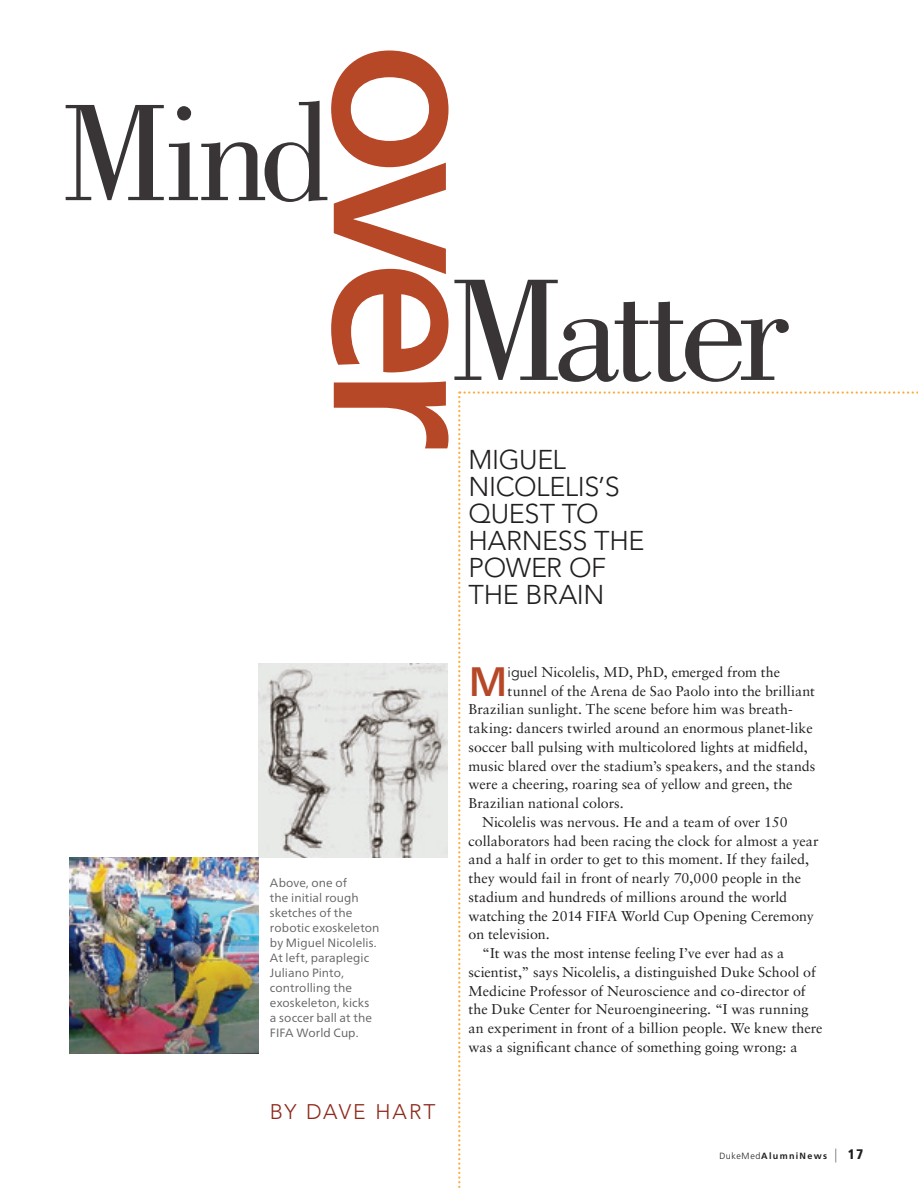
<style>
.page{position:relative;width:918px;height:1188px;background:#fff}
.page>*{position:absolute;margin:0;border:0;box-sizing:border-box;transform-origin:0 0}
.t1{font:500 219px "Frutiger Neue LT Pro";color:#b64828}
.t2{font:150px "Bodoni";letter-spacing:-.055em;color:#231f20}
.t3{font:142.5px "Bodoni";color:#231f20}
.t4{font:500 41.1px "Frutiger Neue LT Pro";color:#b64828}
.t5{font:300 27px/27px "Avenir";letter-spacing:-.015em;color:#231f20}
.t6{font:300 21px "Avenir";letter-spacing:.095em;color:#8d291b}
.t7{font:14.25px "Sabon";color:#231f20}
.t8{font:12px/15px "Frutiger Neue LT Pro";letter-spacing:.005em;color:#636366}
.t9{font:700 9px "Frutiger";letter-spacing:.15em;color:#231f20}
.s1{font-family:"Avenir"}
.s2{font-weight:300}
.s3{font-weight:300;font-size:13.8px}
.s4{font-weight:900;font-stretch:condensed;font-size:13.8px}
</style>
<div class="page">
<img style="left:259px;top:664px;width:189px;height:194px">
<img style="left:70px;top:858px;width:189px;height:195px">
<svg style="left:458px;top:391px;width:460px;height:797px"></svg>
<h1 class="t1" style="left:542px;top:41px;width:411px;rotate:90deg">over</h1>
<h3 class="t3" style="left:60px;top:74px;width:273px">Mind</h3>
<h2 class="t2" style="left:448px;top:247px;width:341px">Matter</h2>
<h3 class="t5" style="left:469px;top:446px;width:177px">MIGUEL<br>NICOLELIS’S<br>QUEST TO<br>HARN ESS TH E<br>POWER OF<br>TH E BRAIN</h3>
<p class="t8" style="left:270px;top:876px;width:111px">Above, one of<br>the initial rough sketches of the robotic exoskeleton by Miguel Nicolelis.<br>At left, paraplegic<br>Juliano Pinto, controlling the exoskeleton, kicks<br>a soccer ball at the<br>FIFA World Cup.</p>
<h3 class="t6" style="left:270px;top:1099px;width:167px">BY DAVE HART</h3>
<h3 class="t4" style="left:469px;top:657px;width:41px">M</h3>
<p class="t7" style="left:508px;top:663px;width:274px"><span class="s1">ig</span>uel Nicolelis, MD, PhD, emerged from the</p>
<p class="t7" style="left:508px;top:682px;width:309px">tunnel of the Arena de Sao Paolo into the brilliant</p>
<p class="t7" style="left:469px;top:701px;width:326px">Brazilian sunlight. The scene before him was breath-</p>
<p class="t7" style="left:469px;top:720px;width:346px">taking: dancers twirled around an enormous planet-like</p>
<p class="t7" style="left:469px;top:738px;width:341px">soccer ball pulsing with multicolored lights at midfield,</p>
<p class="t7" style="left:469px;top:757px;width:348px">music blared over the stadium’s speakers, and the stands</p>
<p class="t7" style="left:469px;top:776px;width:325px">were a cheering, roaring sea of yellow and green, the</p>
<p class="t7" style="left:469px;top:795px;width:157px">Brazilian national colors.</p>
<p class="t7" style="left:482px;top:813px;width:307px">Nicolelis was nervous. He and a team of over 150</p>
<p class="t7" style="left:469px;top:832px;width:352px">collaborators had been racing the clock for almost a year</p>
<p class="t7" style="left:469px;top:851px;width:342px">and a half in order to get to this moment. If they failed,</p>
<p class="t7" style="left:469px;top:870px;width:334px">they would fail in front of nearly 70,000 people in the</p>
<p class="t7" style="left:469px;top:888px;width:320px">stadium and hundreds of millions around the world</p>
<p class="t7" style="left:469px;top:907px;width:347px">watching the 2014 FIFA World Cup Opening Ceremony</p>
<p class="t7" style="left:469px;top:926px;width:83px">on television.</p>
<p class="t7" style="left:482px;top:945px;width:304px">“It was the most intense feeling I’ve ever had as a</p>
<p class="t7" style="left:469px;top:963px;width:349px">scientist,” says Nicolelis, a distinguished Duke School of</p>
<p class="t7" style="left:469px;top:982px;width:339px">Medicine Professor of Neuroscience and co-director of</p>
<p class="t7" style="left:469px;top:1001px;width:342px">the Duke Center for Neuroengineering. “I was running</p>
<p class="t7" style="left:469px;top:1020px;width:356px">an experiment in front of a billion people. We knew there</p>
<p class="t7" style="left:469px;top:1038px;width:330px">was a significant chance of something going wrong: a</p>
<p class="t9" style="left:719px;top:1151px;width:145px"><span class="s2">DukeMed</span>AlumniNews <span class="s3">|</span> <span class="s4">17</span></p>
</div>
